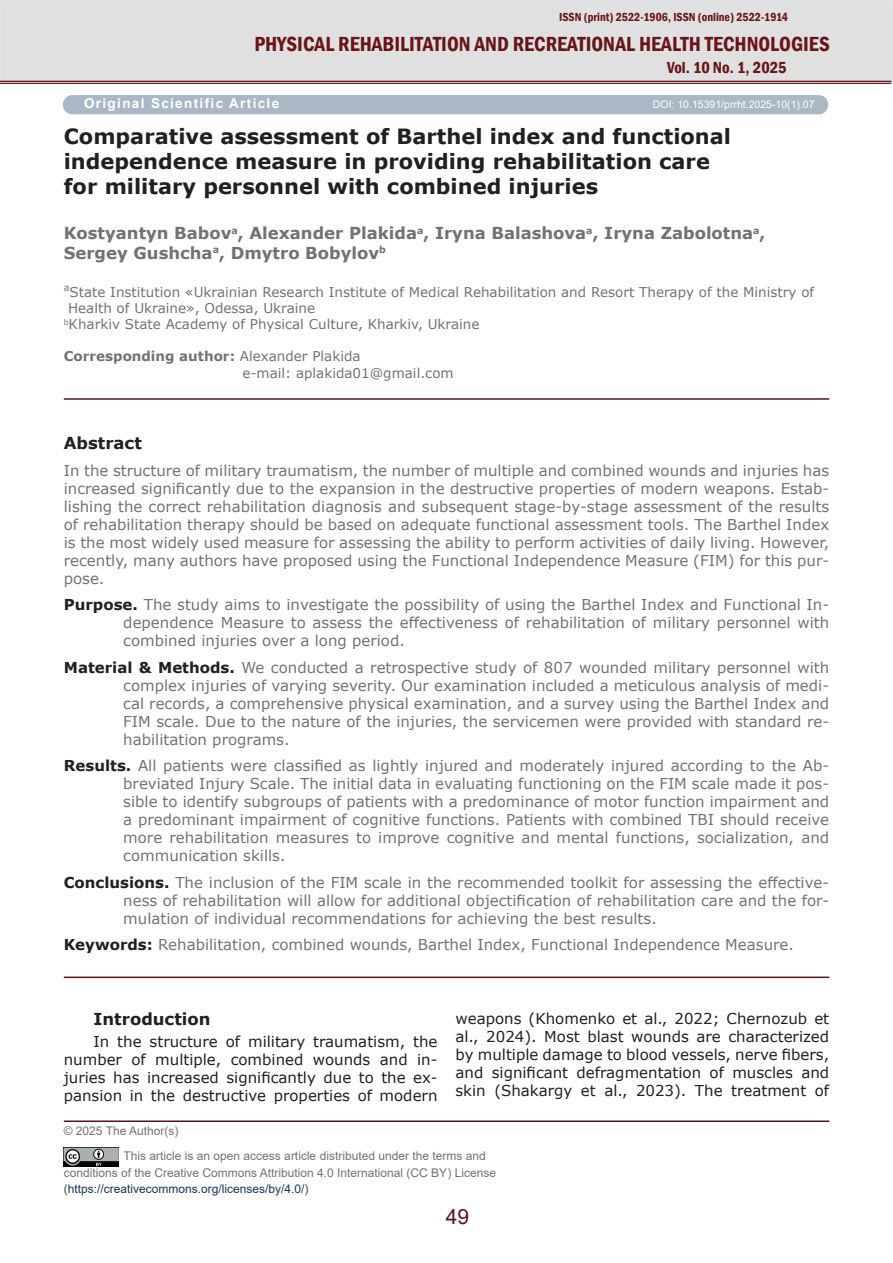
<style>
.page{position:relative;width:893px;height:1263px;background:#fff}
.page>*{position:absolute;margin:0;border:0;box-sizing:border-box;transform-origin:0 0}
.t1{font:700 21px/25.2px "Verdana";color:#231f20}
.t2{font:600 condensed 21px "Franklin Gothic";color:#691419}
.t3{font:21px "Arial";color:#57121e}
.t4{font:700 16.5px/19.8px "Verdana";color:#767171}
.t5{font:700 16.5px "Verdana";color:#231f20}
.t6{font:600 condensed 16.5px "Franklin Gothic";color:#691419}
.t7{font:15px/18px "Verdana";color:#767171;text-align:justify}
.t8{font:15px/18px "Verdana";color:#231f20;text-align:justify}
.t9{font:13.5px/16.2px "Verdana";color:#767171}
.t10{font:700 13.5px "Arial";letter-spacing:.1em;color:#fff}
.t11{font:12px/25px "Arial";color:#767171}
.t12{font:600 condensed 12px "Franklin Gothic";color:#691419}
.t13{font:10.5px "Arial";color:#fff}
.s1{font-weight:700}
.s2{font-weight:700;color:#231f20}
.s3{color:#434343}
.s4{color:#17365d}
</style>
<div class="page">
<div style="left:0;top:0;width:893px;height:82px;background:#e0e0e0;border:2px solid #e1e2e4"></div>
<hr style="left:0;top:81px;width:891px;height:1px;background:#691419">
<hr style="left:0;top:83px;width:891px;height:1px;background:#691419">
<div style="left:62px;top:94px;width:767px;height:21px;background:#abb7c5;border-radius:10px"></div>
<div style="left:61px;top:94px;width:769px;height:22px;border:2px solid #fff;border-radius:10px"></div>
<img style="left:64px;top:1147px;width:55px;height:19px">
<hr style="left:64px;top:1120px;width:765px;height:2px;background:#57121e">
<hr style="left:64px;top:398px;width:765px;height:2px;background:#57121e">
<hr style="left:64px;top:976px;width:765px;height:2px;background:#57121e">
<p class="t12" style="left:559px;top:9px;width:230px">ISSN (print) 2522-1906, ISSN (online) 2522-1914</p>
<p class="t6" style="left:667px;top:57px;width:121px">Vol. 10 No. 1, 2025</p>
<h1 class="t2" style="left:254px;top:30px;width:577px">PHYSICAL REHABILITATION AND RECREATIONAL HEALTH TECHNOLOGIES</h1>
<p class="t10" style="left:84px;top:94px;width:197px">Original Scientific Article</p>
<p class="t13" style="left:653px;top:97px;width:163px">DOI: 10.15391/prrht.2025-10(1).07</p>
<h1 class="t1" style="left:64px;top:123px;width:669px">Comparative assessment of Barthel index and functional independence measure in providing rehabilitation care for military personnel with combined injuries</h1>
<p class="t4" style="left:64px;top:223px;width:703px">Kostyantyn Babov<sup>a</sup>, Alexander Plakida<sup>a</sup>, Iryna Balashova<sup>a</sup>, Iryna Zabolotna<sup>a</sup>,<br>Sergey Gushcha<sup>a</sup>, Dmytro Bobylov<sup>b</sup></p>
<p class="t9" style="left:64px;top:283px;width:752px"><sup>a</sup>State Institution «Ukrainian Research Institute of Medical Rehabilitation and Resort Therapy of the Ministry of</p>
<p class="t9" style="left:68px;top:300px;width:249px">Health of Ukraine», Odessa, Ukraine</p>
<p class="t9" style="left:64px;top:316px;width:417px"><sup>b</sup>Kharkiv State Academy of Physical Culture, Kharkiv, Ukraine</p>
<p class="t9" style="left:242px;top:348px;width:213px;text-indent:-179px"><span class="s1">Corresponding author:</span> Alexander Plakida<br>e-mail: aplakida01@gmail.com</p>
<p class="t5" style="left:64px;top:431px;width:80px">Abstract</p>
<p class="t7" style="left:64px;top:461px;width:767px">In the structure of military traumatism, the number of multiple and combined wounds and injuries has increased significantly due to the expansion in the destructive properties of modern weapons. Estab&shy;lishing the correct rehabilitation diagnosis and subsequent stage-by-stage assessment of the results of rehabilitation therapy should be based on adequate functional assessment tools. The Barthel Index is the most widely used measure for assessing the ability to perform activities of daily living. However, recently, many authors have proposed using the Functional Independence Measure (FIM) for this pur&shy;pose.</p>
<p class="t7" style="left:123px;top:596px;width:707px;text-indent:-60px"><span class="s2">Purpose.</span> The study aims to investigate the possibility of using the Barthel Index and Functional In&shy;dependence Measure to assess the effectiveness of rehabilitation of military personnel with combined injuries over a long period.</p>
<p class="t7" style="left:123px;top:658px;width:707px;text-indent:-60px"><span class="s2">Material &amp; Methods.</span> We conducted a retrospective study of 807 wounded military personnel with complex injuries of varying severity. Our examination included a meticulous analysis of medi&shy;cal records, a comprehensive physical examination, and a survey using the Barthel Index and FIM scale. Due to the nature of the injuries, the servicemen were provided with standard re&shy;habilitation programs.</p>
<p class="t7" style="left:123px;top:757px;width:707px;text-indent:-60px"><span class="s2">Results.</span> All patients were classified as lightly injured and moderately injured according to the Ab&shy;breviated Injury Scale. The initial data in evaluating functioning on the FIM scale made it pos&shy;sible to identify subgroups of patients with a predominance of motor function impairment and a predominant impairment of cognitive functions. Patients with combined TBI should receive more rehabilitation measures to improve cognitive and mental functions, socialization, and communication skills.</p>
<p class="t7" style="left:123px;top:873px;width:707px;text-indent:-60px"><span class="s2">Conclusions.</span> The inclusion of the FIM scale in the recommended toolkit for assessing the effective&shy;ness of rehabilitation will allow for additional objectification of rehabilitation care and the for&shy;mulation of individual recommendations for achieving the best results.</p>
<p class="t7" style="left:64px;top:936px;width:732px"><span class="s2">Keywords:</span> Rehabilitation, combined wounds, Barthel Index, Functional Independence Measure.</p>
<p class="t5" style="left:94px;top:1007px;width:119px">Introduction</p>
<p class="t8" style="left:64px;top:1032px;width:375px;text-indent:30px">In the structure of military traumatism, the number of multiple, combined wounds and in&shy;juries has increased significantly due to the ex&shy;pansion in the destructive properties of modern</p>
<p class="t8" style="left:455px;top:1009px;width:375px">weapons (Khomenko et al., 2022; Chernozub et al., 2024). Most blast wounds are characterized by multiple damage to blood vessels, nerve fibers, and significant defragmentation of muscles and skin (Shakargy et al., 2023). The treatment of</p>
<p class="t11" style="left:124px;top:1118px;width:364px;text-indent:-60px">© 2025 The Author(s)<br>This article is an open access article distributed under the terms and</p>
<p class="t11" style="left:64px;top:1164px;width:434px;line-height:16.5px">conditions of the Creative Commons Attribution 4.0 International (CC BY) License <span class="s3">(</span><span class="s4">https://creativecommons.org/licenses/by/4.0/</span><span class="s3">)</span></p>
<h1 class="t3" style="left:446px;top:1202px;width:25px">49</h1>
</div>
